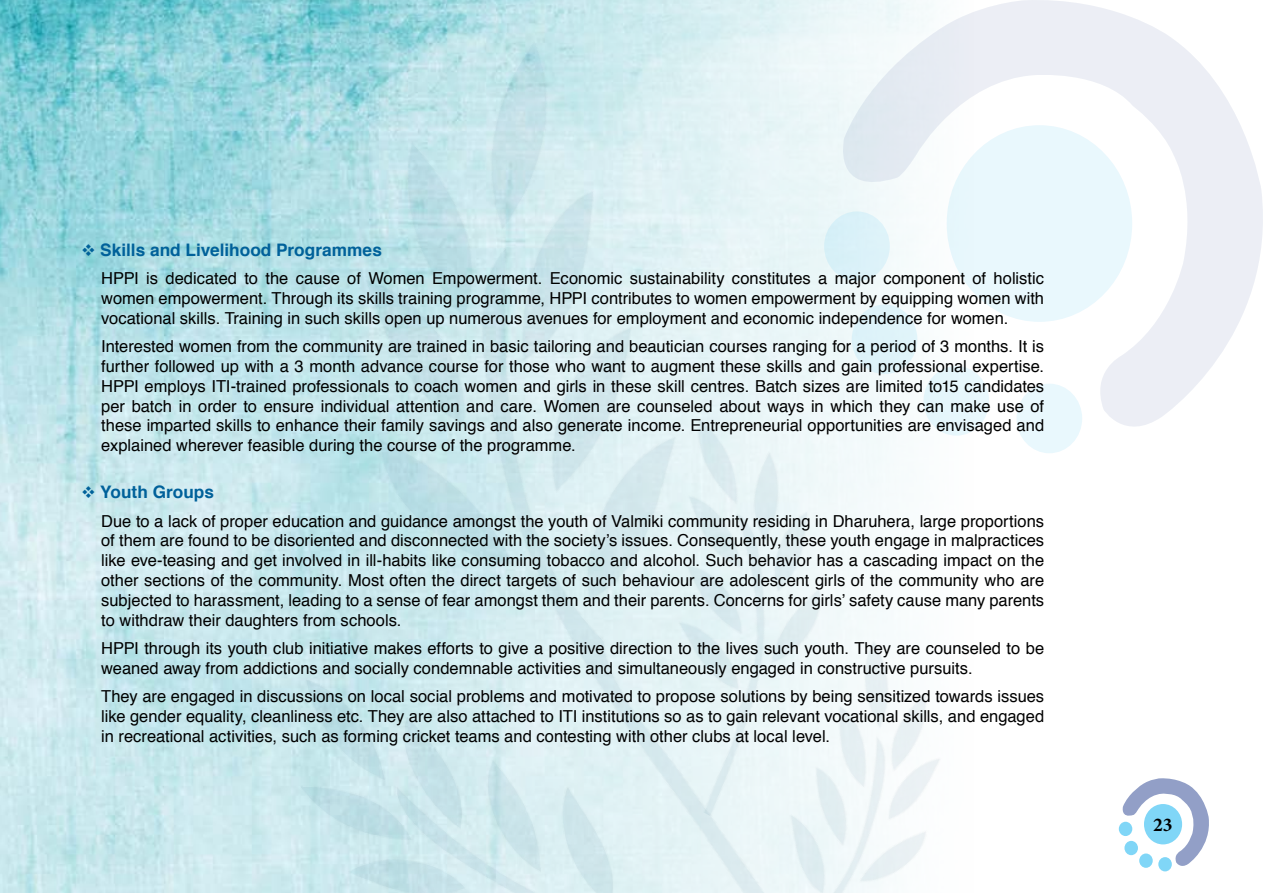
<style>
.page{position:relative;width:1263px;height:893px;background:#fff}
.page>*{position:absolute;margin:0;border:0;box-sizing:border-box;transform-origin:0 0}
.t1{font:700 19.5px "Minion Pro";color:#000}
.t2{font:700 17.25px "Helvetica";color:#00619a}
.t3{font:16.5px/19.8px "Helvetica";color:#000;text-align:justify}
</style>
<div class="page">
<img style="left:0;top:0;width:61px;height:893px">
<img style="left:61px;top:0;width:1109px;height:893px">
<img style="left:527px;top:393px;width:427px;height:461px">
<div style="left:1016px;top:384px;width:66px;height:69px;background:#e9f8fd;border-radius:50%"></div>
<div style="left:824px;top:211px;width:66px;height:70px;background:#d6f0f7;border-radius:50%"></div>
<svg style="left:841px;top:0;width:422px;height:440px"></svg>
<div style="left:1158px;top:857px;width:14px;height:14px;background:#80d6f7;border-radius:50%"></div>
<div style="left:1119px;top:822px;width:13px;height:14px;background:#80d6f7;border-radius:50%"></div>
<svg style="left:1121px;top:777px;width:88px;height:92px"></svg>
<p class="t2" style="left:81px;top:236px;width:302px">❖ Skills and Livelihood Programmes</p>
<p class="t3" style="left:101px;top:269px;width:944px">HPPI is dedicated to the cause of Women Empowerment. Economic sustainability constitutes a major component of holistic women empowerment. Through its skills training programme, HPPI contributes to women empowerment by equipping women with vocational skills. Training in such skills open up numerous avenues for employment and economic independence for women.</p>
<p class="t3" style="left:101px;top:337px;width:944px">Interested women from the community are trained in basic tailoring and beautician courses ranging for a period of 3 months. It is further followed up with a 3 month advance course for those who want to augment these skills and gain professional expertise.<br>HPPI employs ITI-trained professionals to coach women and girls in these skill centres. Batch sizes are limited to15 candidates per batch in order to ensure individual attention and care. Women are counseled about ways in which they can make use of these imparted skills to enhance their family savings and also generate income. Entrepreneurial opportunities are envisaged and explained wherever feasible during the course of the programme.</p>
<p class="t2" style="left:81px;top:478px;width:134px">❖ Youth Groups</p>
<p class="t3" style="left:101px;top:511px;width:944px">Due to a lack of proper education and guidance amongst the youth of Valmiki community residing in Dharuhera, large proportions of them are found to be disoriented and disconnected with the society’s issues. Consequently, these youth engage in malpractices like eve-teasing and get involved in ill-habits like consuming tobacco and alcohol. Such behavior has a cascading impact on the other sections of the community. Most often the direct targets of such behaviour are adolescent girls of the community who are subjected to harassment, leading to a sense of fear amongst them and their parents. Concerns for girls’ safety cause many parents to withdraw their daughters from schools.</p>
<p class="t3" style="left:101px;top:639px;width:944px">HPPI through its youth club initiative makes efforts to give a positive direction to the lives such youth. They are counseled to be weaned away from addictions and socially condemnable activities and simultaneously engaged in constructive pursuits.</p>
<p class="t3" style="left:101px;top:687px;width:944px">They are engaged in discussions on local social problems and motivated to propose solutions by being sensitized towards issues like gender equality, cleanliness etc. They are also attached to ITI institutions so as to gain relevant vocational skills, and engaged in recreational activities, such as forming cricket teams and contesting with other clubs at local level.</p>
<p class="t1" style="left:1153px;top:811px;width:21px">23</p>
</div>
